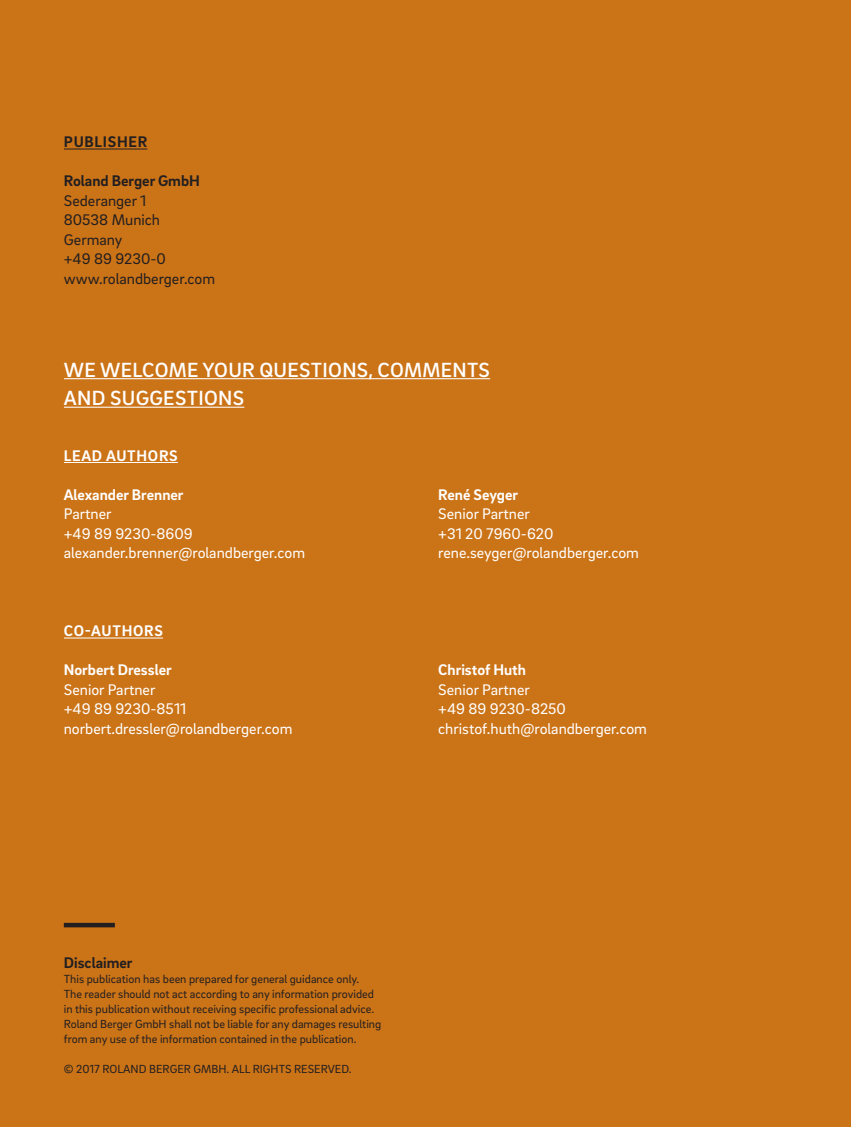
<style>
.page{position:relative;width:851px;height:1127px;background:#fff}
.page>*{position:absolute;margin:0;border:0;box-sizing:border-box;transform-origin:0 0}
.t1{font:500 21px/28.5px "Brix Sans";letter-spacing:.015em;color:#fff}
.t2{font:15.75px/19.5px "Brix Sans";color:#fff}
.t3{font:15.75px/19.5px "Brix Sans";color:#231f20}
.t4{font:700 15.75px "Brix Sans";color:#fff}
.t5{font:700 15.75px "Brix Sans";color:#231f20}
.t6{font:700 15.75px "Brix Sans";letter-spacing:.045em;color:#fff}
.t7{font:700 15.75px "Brix Sans";letter-spacing:.045em;color:#231f20}
.t8{font:12px/15px "Brix Sans";color:#231f20}
</style>
<div class="page">
<div style="left:0;top:0;width:850px;height:1127px;background:#cb7317"></div>
<hr style="left:64px;top:378px;width:426px;height:1px;background:#fff">
<hr style="left:64px;top:407px;width:180px;height:1px;background:#fff">
<hr style="left:64px;top:923px;width:51px;height:4px;background:#231f20">
<hr style="left:64px;top:149px;width:83px;height:1px;background:#231f20">
<hr style="left:64px;top:462px;width:114px;height:1px;background:#fff">
<hr style="left:64px;top:637px;width:99px;height:1px;background:#fff">
<h2 class="t7" style="left:64px;top:132px;width:85px">PUBLISHER</h2>
<h2 class="t5" style="left:64px;top:171px;width:137px">Roland Berger GmbH</h2>
<h2 class="t3" style="left:64px;top:190px;width:153px">Sederanger 1<br>80538 Munich<br>Germany<br>+49 89 9230-0 www.rolandberger.com</h2>
<h1 class="t1" style="left:64px;top:354px;width:427px">WE WELCOME YOUR QUESTIONS, COMMENTS<br>AND SUGGESTIONS</h1>
<h2 class="t6" style="left:64px;top:445px;width:115px">LEAD AUTHORS</h2>
<h2 class="t4" style="left:64px;top:484px;width:121px">Alexander Brenner</h2>
<h2 class="t2" style="left:64px;top:504px;width:243px">Partner<br>+49 89 9230-8609 alexander.brenner@rolandberger.com</h2>
<h2 class="t6" style="left:64px;top:621px;width:100px">CO-AUTHORS</h2>
<h2 class="t4" style="left:64px;top:660px;width:109px">Norbert Dressler</h2>
<h2 class="t2" style="left:64px;top:679px;width:230px">Senior Partner<br>+49 89 9230-8511 norbert.dressler@rolandberger.com</h2>
<h2 class="t4" style="left:438px;top:484px;width:81px">René Seyger</h2>
<h2 class="t2" style="left:438px;top:504px;width:202px">Senior Partner<br>+31 20 7960-620 rene.seyger@rolandberger.com</h2>
<h2 class="t4" style="left:438px;top:660px;width:89px">Christof Huth</h2>
<h2 class="t2" style="left:438px;top:679px;width:210px">Senior Partner<br>+49 89 9230-8250 christof.huth@rolandberger.com</h2>
<h2 class="t5" style="left:64px;top:952px;width:70px">Disclaimer</h2>
<p class="t8" style="left:64px;top:971px;width:319px">This publication has been prepared for general guidance only.<br>The reader should not act according to any information provided in this publication without receiving specific professional advice.<br>Roland Berger GmbH shall not be liable for any damages resulting from any use of the information contained in the publication.</p>
<p class="t8" style="left:64px;top:1061px;width:289px">© 2017 ROLAND BERGER GMBH. ALL RIGHTS RESERVED.</p>
</div>
